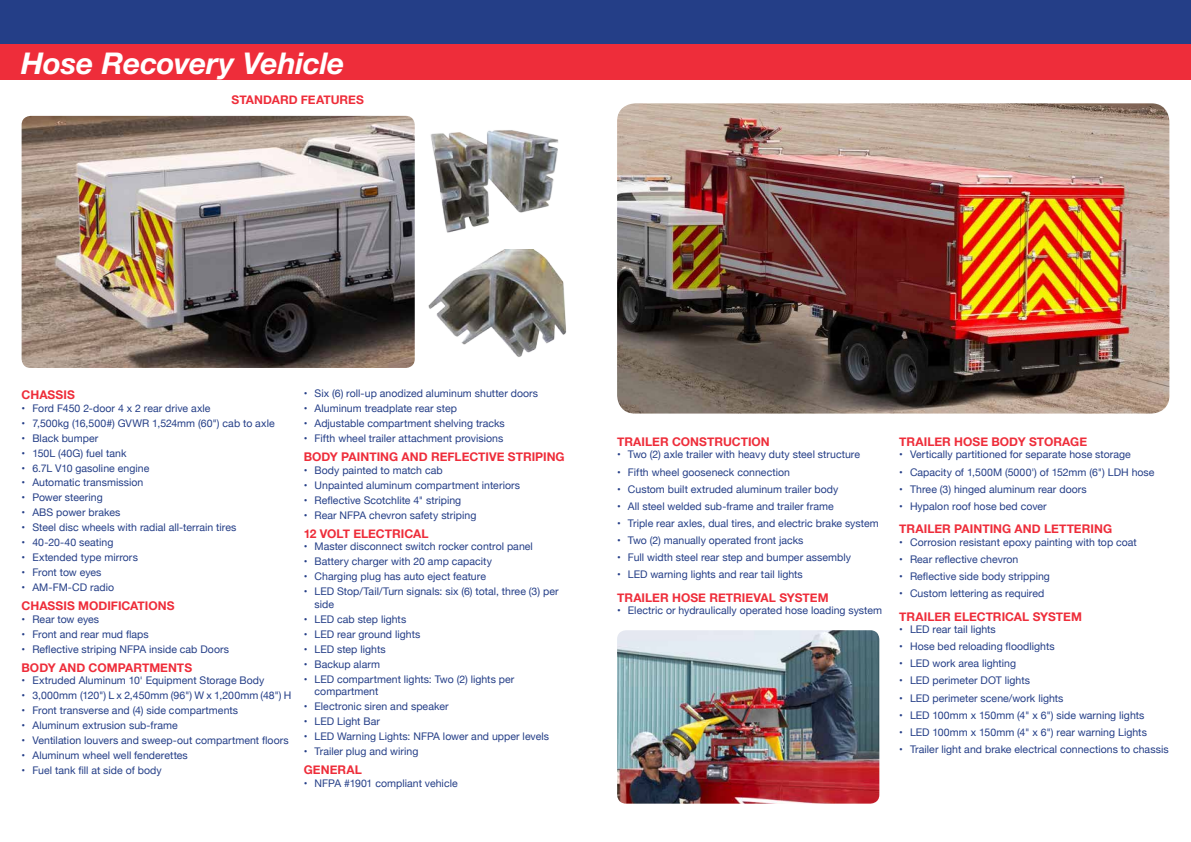
<style>
.page{position:relative;width:1191px;height:842px;background:#fff}
.page>*{position:absolute;margin:0;border:0;box-sizing:border-box;transform-origin:0 0}
.t1{font:italic 700 30px "Helvetica Neue LT Std";letter-spacing:-.005em;color:#fff}
.t2{font:700 12px "Helvetica Neue";color:#ee2d3a}
.t3{font:10.5px/12.6px "Helvetica Neue";letter-spacing:.005em;color:#243e87}
</style>
<div class="page">
<div style="left:0;top:0;width:1191px;height:44px;background:#243e87"></div>
<div style="left:0;top:44px;width:1191px;height:36px;background:#ee2d3a"></div>
<img style="left:617px;top:103px;width:552px;height:310px">
<img style="left:22px;top:116px;width:393px;height:252px">
<img style="left:617px;top:630px;width:262px;height:173px">
<img style="left:430px;top:130px;width:129px;height:103px">
<img style="left:428px;top:250px;width:139px;height:107px">
<h1 class="t1" style="left:21px;top:45px;width:325px">Hose Recovery Vehicle</h1>
<p class="t2" style="left:232px;top:91px;width:134px">STANDARD FEATURES</p>
<p class="t2" style="left:22px;top:385px;width:55px">CHASSIS</p>
<p class="t3" style="left:22px;top:402px;width:190px">• Ford F450 2-door 4 x 2 rear drive axle</p>
<p class="t3" style="left:22px;top:417px;width:255px">• 7,500kg (16,500#) GVWR 1,524mm (60") cab to axle</p>
<p class="t3" style="left:22px;top:432px;width:78px">• Black bumper</p>
<p class="t3" style="left:22px;top:447px;width:106px">• 150L (40G) fuel tank</p>
<p class="t3" style="left:22px;top:462px;width:129px">• 6.7L V10 gasoline engine</p>
<p class="t3" style="left:22px;top:477px;width:123px">• Automatic transmission</p>
<p class="t3" style="left:22px;top:492px;width:83px">• Power steering</p>
<p class="t3" style="left:22px;top:507px;width:100px">• ABS power brakes</p>
<p class="t3" style="left:22px;top:522px;width:216px">• Steel disc wheels with radial all-terrain tires</p>
<p class="t3" style="left:22px;top:537px;width:93px">• 40-20-40 seating</p>
<p class="t3" style="left:22px;top:552px;width:118px">• Extended type mirrors</p>
<p class="t3" style="left:22px;top:567px;width:81px">• Front tow eyes</p>
<p class="t3" style="left:22px;top:581px;width:94px">• AM-FM-CD radio</p>
<p class="t2" style="left:22px;top:596px;width:154px">CHASSIS MODIFICATIONS</p>
<p class="t3" style="left:22px;top:613px;width:79px">• Rear tow eyes</p>
<p class="t3" style="left:22px;top:628px;width:129px">• Front and rear mud flaps</p>
<p class="t3" style="left:22px;top:643px;width:209px">• Reflective striping NFPA inside cab Doors</p>
<p class="t2" style="left:22px;top:658px;width:172px">BODY AND COMPARTMENTS</p>
<p class="t3" style="left:22px;top:675px;width:244px">• Extruded Aluminum 10' Equipment Storage Body</p>
<p class="t3" style="left:22px;top:690px;width:271px">• 3,000mm (120") L x 2,450mm (96") W x 1,200mm (48") H</p>
<p class="t3" style="left:22px;top:705px;width:218px">• Front transverse and (4) side compartments</p>
<p class="t3" style="left:22px;top:719px;width:158px">• Aluminum extrusion sub-frame</p>
<p class="t3" style="left:22px;top:734px;width:269px">• Ventilation louvers and sweep-out compartment floors</p>
<p class="t3" style="left:22px;top:749px;width:168px">• Aluminum wheel well fenderettes</p>
<p class="t3" style="left:22px;top:764px;width:142px">• Fuel tank fill at side of body</p>
<p class="t3" style="left:304px;top:388px;width:236px">• Six (6) roll-up anodized aluminum shutter doors</p>
<p class="t3" style="left:304px;top:403px;width:155px">• Aluminum treadplate rear step</p>
<p class="t3" style="left:304px;top:418px;width:203px">• Adjustable compartment shelving tracks</p>
<p class="t3" style="left:304px;top:433px;width:201px">• Fifth wheel trailer attachment provisions</p>
<p class="t2" style="left:304px;top:447px;width:262px">BODY PAINTING AND REFLECTIVE STRIPING</p>
<p class="t3" style="left:304px;top:464px;width:140px">• Body painted to match cab</p>
<p class="t3" style="left:304px;top:479px;width:218px">• Unpainted aluminum compartment interiors</p>
<p class="t3" style="left:304px;top:494px;width:159px">• Reflective Scotchlite 4" striping</p>
<p class="t3" style="left:304px;top:509px;width:174px">• Rear NFPA chevron safety striping</p>
<p class="t2" style="left:304px;top:524px;width:126px">12 VOLT ELECTRICAL</p>
<p class="t3" style="left:304px;top:541px;width:231px">• Master disconnect switch rocker control panel</p>
<p class="t3" style="left:304px;top:556px;width:190px">• Battery charger with 20 amp capacity</p>
<p class="t3" style="left:304px;top:571px;width:184px">• Charging plug has auto eject feature</p>
<p class="t3" style="left:315px;top:586px;width:246px;text-indent:-11px">• LED Stop/Tail/Turn signals: six (6) total, three (3) per side</p>
<p class="t3" style="left:304px;top:613px;width:104px">• LED cab step lights</p>
<p class="t3" style="left:304px;top:628px;width:118px">• LED rear ground lights</p>
<p class="t3" style="left:304px;top:643px;width:83px">• LED step lights</p>
<p class="t3" style="left:304px;top:658px;width:78px">• Backup alarm</p>
<p class="t3" style="left:315px;top:673px;width:201px;text-indent:-11px">• LED compartment lights: Two (2) lights per compartment</p>
<p class="t3" style="left:304px;top:701px;width:146px">• Electronic siren and speaker</p>
<p class="t3" style="left:304px;top:715px;width:78px">• LED Light Bar</p>
<p class="t3" style="left:304px;top:730px;width:247px">• LED Warning Lights: NFPA lower and upper levels</p>
<p class="t3" style="left:304px;top:745px;width:116px">• Trailer plug and wiring</p>
<p class="t2" style="left:304px;top:760px;width:60px">GENERAL</p>
<p class="t3" style="left:304px;top:777px;width:155px">• NFPA #1901 compliant vehicle</p>
<p class="t2" style="left:617px;top:432px;width:154px">TRAILER CONSTRUCTION</p>
<p class="t3" style="left:617px;top:449px;width:245px">• Two (2) axle trailer with heavy duty steel structure</p>
<p class="t3" style="left:617px;top:466px;width:174px">• Fifth wheel gooseneck connection</p>
<p class="t3" style="left:617px;top:483px;width:223px">• Custom built extruded aluminum trailer body</p>
<p class="t3" style="left:617px;top:500px;width:218px">• All steel welded sub-frame and trailer frame</p>
<p class="t3" style="left:617px;top:517px;width:263px">• Triple rear axles, dual tires, and electric brake system</p>
<p class="t3" style="left:617px;top:534px;width:188px">• Two (2) manually operated front jacks</p>
<p class="t3" style="left:617px;top:551px;width:236px">• Full width steel rear step and bumper assembly</p>
<p class="t3" style="left:617px;top:569px;width:187px">• LED warning lights and rear tail lights</p>
<p class="t2" style="left:617px;top:588px;width:213px">TRAILER HOSE RETRIEVAL SYSTEM</p>
<p class="t3" style="left:617px;top:605px;width:267px">• Electric or hydraulically operated hose loading system</p>
<p class="t2" style="left:899px;top:432px;width:189px">TRAILER HOSE BODY STORAGE</p>
<p class="t3" style="left:899px;top:449px;width:233px">• Vertically partitioned for separate hose storage</p>
<p class="t3" style="left:899px;top:466px;width:257px">• Capacity of 1,500M (5000') of 152mm (6") LDH hose</p>
<p class="t3" style="left:899px;top:483px;width:189px">• Three (3) hinged aluminum rear doors</p>
<p class="t3" style="left:899px;top:500px;width:149px">• Hypalon roof hose bed cover</p>
<p class="t2" style="left:899px;top:519px;width:214px">TRAILER PAINTING AND LETTERING</p>
<p class="t3" style="left:899px;top:536px;width:239px">• Corrosion resistant epoxy painting with top coat</p>
<p class="t3" style="left:899px;top:553px;width:121px">• Rear reflective chevron</p>
<p class="t3" style="left:899px;top:570px;width:152px">• Reflective side body stripping</p>
<p class="t3" style="left:899px;top:587px;width:147px">• Custom lettering as required</p>
<p class="t2" style="left:899px;top:607px;width:184px">TRAILER ELECTRICAL SYSTEM</p>
<p class="t3" style="left:899px;top:623px;width:98px">• LED rear tail lights</p>
<p class="t3" style="left:899px;top:641px;width:157px">• Hose bed reloading floodlights</p>
<p class="t3" style="left:899px;top:658px;width:118px">• LED work area lighting</p>
<p class="t3" style="left:899px;top:675px;width:132px">• LED perimeter DOT lights</p>
<p class="t3" style="left:899px;top:692px;width:166px">• LED perimeter scene/work lights</p>
<p class="t3" style="left:899px;top:709px;width:247px">• LED 100mm x 150mm (4" x 6") side warning lights</p>
<p class="t3" style="left:899px;top:726px;width:249px">• LED 100mm x 150mm (4" x 6") rear warning Lights</p>
<p class="t3" style="left:899px;top:743px;width:271px">• Trailer light and brake electrical connections to chassis</p>
</div>
